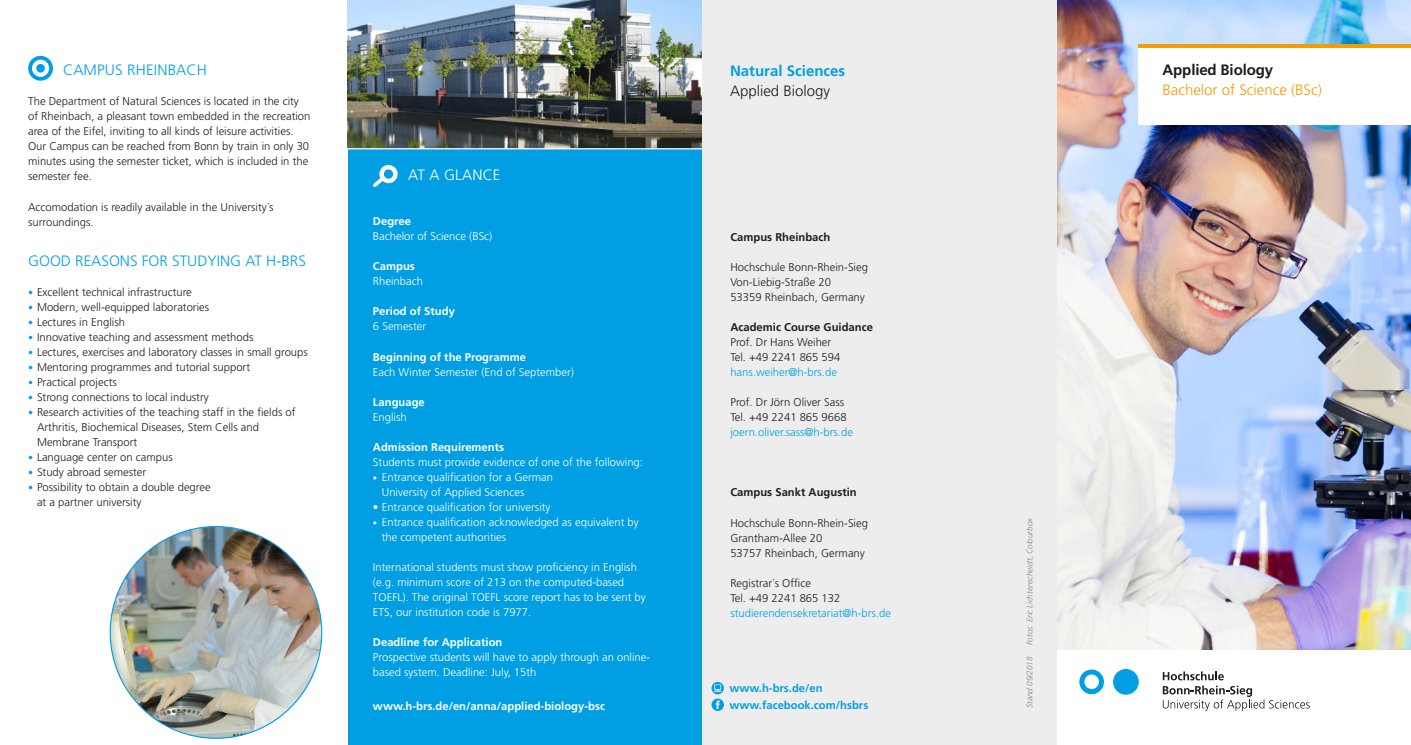
<style>
.page{position:relative;width:1411px;height:745px;background:#fff}
.page>*{position:absolute;margin:0;border:0;box-sizing:border-box;transform-origin:0 0}
.t1{font:300 15px "Frutiger";color:#009fe3}
.t2{font:300 15px "Frutiger";color:#f59c00}
.t3{font:700 15px "Frutiger";color:#009fe3}
.t4{font:300 15px "Frutiger";color:#1d1d1b}
.t5{font:700 15px "Frutiger";letter-spacing:-.01em;color:#1d1d1b}
.t6{font:300 15px "Frutiger";letter-spacing:.01em;color:#fff}
.t7{font:300 11.25px/15px "Frutiger";color:#1d1d1b}
.t8{font:300 11.25px/15px "Frutiger";color:#fff}
.t9{font:700 11.25px "Frutiger";color:#fff}
.t10{font:300 11.25px "Frutiger";color:#009fe3}
.t11{font:700 11.25px "Frutiger";color:#1d1d1b}
.t12{font:700 11.25px/17.5px "Frutiger";color:#009fe3}
.t13{font:italic 300 8.12px "Frutiger";color:#878787}
.s1{font-size:10px;color:#009fe3}
.s2{font-size:8.75px}
</style>
<div class="page">
<img style="left:1056px;top:0;width:354px;height:648px">
<div style="left:348px;top:0;width:354px;height:744px;background:#009fe3"></div>
<div style="left:702px;top:0;width:354px;height:744px;background:#ededed"></div>
<svg style="left:711px;top:682px;width:13px;height:28px"></svg>
<div style="left:1138px;top:47px;width:272px;height:78px;background:#fff"></div>
<hr style="left:1138px;top:44px;width:272px;height:4px;background:#f59c00">
<div style="left:1113px;top:669px;width:25px;height:24px;background:#009fe3;border-radius:50%"></div>
<div style="left:1113px;top:669px;width:25px;height:24px;border:1px solid #009fe3;border-radius:50%"></div>
<svg style="left:1162px;top:671px;width:147px;height:39px"></svg>
<svg style="left:1079px;top:669px;width:24px;height:24px"></svg>
<img style="left:347px;top:0;width:355px;height:148px">
<hr style="left:337px;top:148px;width:365px;height:1px;background:#fff">
<svg style="left:373px;top:165px;width:24px;height:22px"></svg>
<img style="left:110px;top:526px;width:212px;height:211px;border-radius:106px">
<svg style="left:28px;top:56px;width:25px;height:25px"></svg>
<div style="left:32px;top:60px;width:17px;height:17px;background:#fff;border-radius:50%"></div>
<div style="left:36px;top:64px;width:9px;height:9px;background:#009ee3;border-radius:50%"></div>
<h1 class="t1" style="left:63px;top:62px;width:145px">CAMPUS RHEINBACH</h1>
<p class="t7" style="left:28px;top:94px;width:284px">The Department of Natural Sciences is located in the city of Rheinbach, a pleasant town embedded in the recreation area of the Eifel, inviting to all kinds of leisure activities.<br>Our Campus can be reached from Bonn by train in only 30 minutes using the semester ticket, which is included in the semester fee.</p>
<p class="t7" style="left:28px;top:199px;width:247px">Accomodation is readily available in the University´s surroundings.</p>
<h1 class="t1" style="left:28px;top:252px;width:279px">GOOD REASONS FOR STUDYING AT H-BRS</h1>
<p class="t7" style="left:28px;top:284px;width:165px"><span class="s1">•</span> Excellent technical infrastructure</p>
<p class="t7" style="left:28px;top:299px;width:182px"><span class="s1">•</span> Modern, well-equipped laboratories</p>
<p class="t7" style="left:28px;top:314px;width:98px"><span class="s1">•</span> Lectures in English</p>
<p class="t7" style="left:28px;top:329px;width:227px"><span class="s1">•</span> Innovative teaching and assessment methods</p>
<p class="t7" style="left:28px;top:344px;width:281px"><span class="s1">•</span> Lectures, exercises and laboratory classes in small groups</p>
<p class="t7" style="left:28px;top:359px;width:223px"><span class="s1">•</span> Mentoring programmes and tutorial support</p>
<p class="t7" style="left:28px;top:374px;width:90px"><span class="s1">•</span> Practical projects</p>
<p class="t7" style="left:28px;top:389px;width:182px"><span class="s1">•</span> Strong connections to local industry</p>
<p class="t7" style="left:37px;top:404px;width:260px;text-indent:-9px"><span class="s1">•</span> Research activities of the teaching staff in the fields of<br>Arthritis, Biochemical Diseases, Stem Cells and<br>Membrane Transport</p>
<p class="t7" style="left:28px;top:449px;width:146px"><span class="s1">•</span> Language center on campus</p>
<p class="t7" style="left:28px;top:464px;width:120px"><span class="s1">•</span> Study abroad semester</p>
<p class="t7" style="left:37px;top:479px;width:175px;text-indent:-9px"><span class="s1">•</span> Possibility to obtain a double degree at a partner university</p>
<h1 class="t6" style="left:408px;top:166px;width:94px">AT A GLANCE</h1>
<p class="t9" style="left:373px;top:215px;width:39px">Degree</p>
<p class="t8" style="left:373px;top:229px;width:121px">Bachelor of Science (BSc)</p>
<p class="t9" style="left:373px;top:260px;width:43px">Campus</p>
<p class="t8" style="left:373px;top:274px;width:52px">Rheinbach</p>
<p class="t9" style="left:373px;top:305px;width:83px">Period of Study</p>
<p class="t8" style="left:373px;top:319px;width:55px">6 Semester</p>
<p class="t9" style="left:373px;top:350px;width:154px">Beginning of the Programme</p>
<p class="t8" style="left:373px;top:364px;width:202px">Each Winter Semester (End of September)</p>
<p class="t9" style="left:373px;top:395px;width:53px">Language</p>
<p class="t8" style="left:373px;top:409px;width:35px">English</p>
<p class="t9" style="left:373px;top:440px;width:133px">Admission Requirements</p>
<p class="t8" style="left:373px;top:454px;width:271px">Students must provide evidence of one of the following:</p>
<p class="t8" style="left:382px;top:469px;width:173px;text-indent:-9px"><span class="s2">•</span> Entrance qualification for a German<br>University of Applied Sciences</p>
<p class="t8" style="left:373px;top:499px;width:179px">• Entrance qualification for university</p>
<p class="t8" style="left:382px;top:514px;width:258px;text-indent:-9px"><span class="s2">•</span> Entrance qualification acknowledged as equivalent by the competent authorities</p>
<p class="t8" style="left:373px;top:559px;width:274px">International students must show proficiency in English (e.g. minimum score of 213 on the computed-based TOEFL). The original TOEFL score report has to be sent by ETS, our institution code is 7977.</p>
<p class="t9" style="left:373px;top:635px;width:131px">Deadline for Application</p>
<p class="t8" style="left:373px;top:649px;width:279px">Prospective students will have to apply through an online&shy;based system. Deadline: July, 15th</p>
<p class="t9" style="left:373px;top:698px;width:233px">www.h-brs.de/en/anna/applied-biology-bsc</p>
<h1 class="t3" style="left:730px;top:61px;width:117px">Natural Sciences</h1>
<h1 class="t4" style="left:730px;top:82px;width:102px">Applied Biology</h1>
<p class="t11" style="left:730px;top:230px;width:102px">Campus Rheinbach</p>
<p class="t7" style="left:730px;top:260px;width:139px">Hochschule Bonn-Rhein-Sieg<br>Von-Liebig-Straße 20<br>53359 Rheinbach, Germany</p>
<p class="t11" style="left:730px;top:320px;width:144px">Academic Course Guidance</p>
<p class="t7" style="left:730px;top:334px;width:111px">Prof. Dr Hans Weiher<br>Tel. +49 2241 865 594</p>
<p class="t10" style="left:730px;top:366px;width:108px">hans.weiher@h-brs.de</p>
<p class="t7" style="left:730px;top:394px;width:118px">Prof. Dr Jörn Oliver Sass<br>Tel. +49 2241 865 9668</p>
<p class="t10" style="left:730px;top:426px;width:124px">joern.oliver.sass@h-brs.de</p>
<p class="t11" style="left:730px;top:485px;width:128px">Campus Sankt Augustin</p>
<p class="t7" style="left:730px;top:514px;width:139px">Hochschule Bonn-Rhein-Sieg<br>Grantham-Allee 20<br>53757 Rheinbach, Germany</p>
<p class="t7" style="left:730px;top:574px;width:111px">Registrar´s Office<br>Tel. +49 2241 865 132</p>
<p class="t10" style="left:730px;top:606px;width:162px">studierendensekretariat@h-brs.de</p>
<p class="t12" style="left:729px;top:678px;width:140px">www.h-brs.de/en www.facebook.com/hsbrs</p>
<h1 class="t5" style="left:1162px;top:61px;width:112px">Applied Biology</h1>
<h1 class="t2" style="left:1162px;top:81px;width:161px">Bachelor of Science (BSc)</h1>
<p class="t13" style="left:1024px;top:644px;width:129px;rotate:-90deg">Fotos: Eric Lichtenscheidt, Colourbox</p>
<p class="t13" style="left:1024px;top:707px;width:53px;rotate:-90deg">Stand 09/2018</p>
</div>
